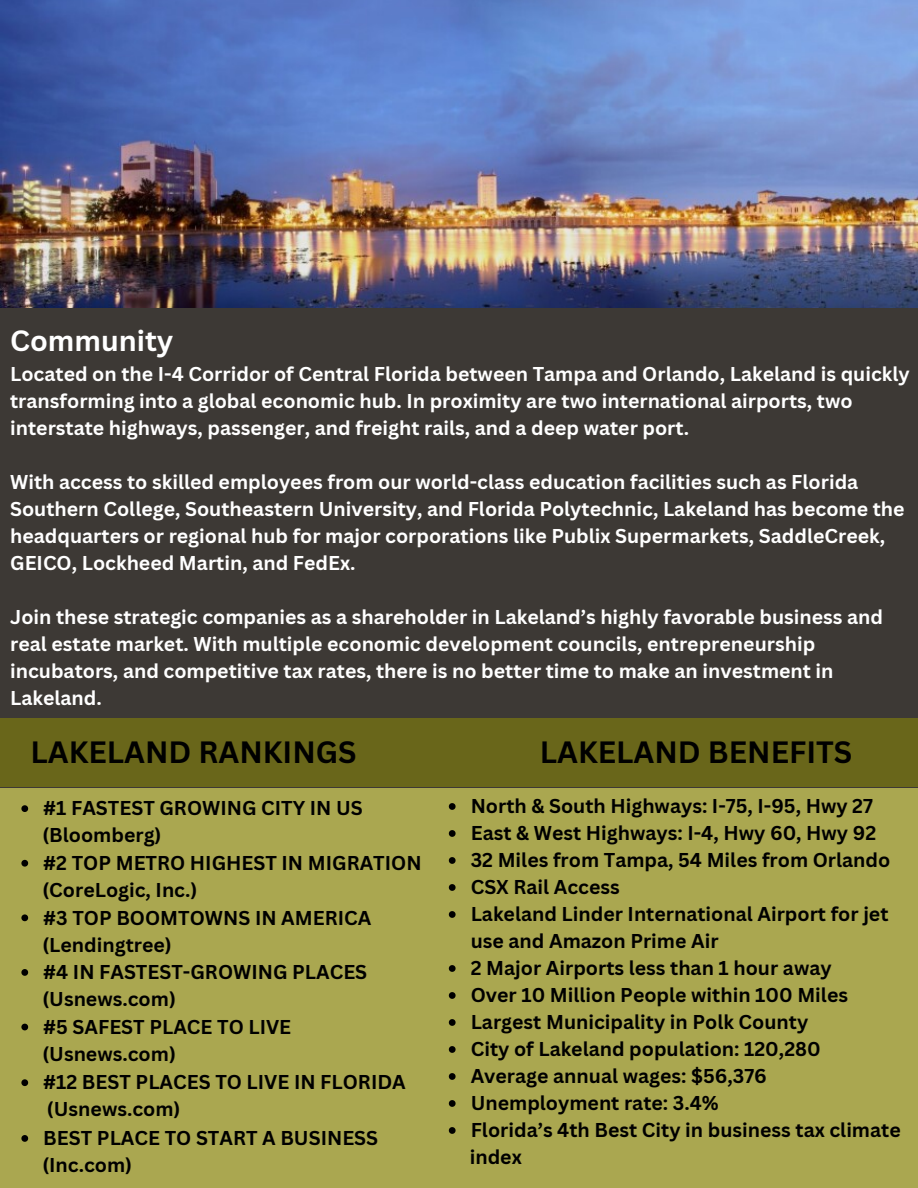
<style>
.page{position:relative;width:918px;height:1188px;background:#aaa750}
.page>*{position:absolute;margin:0;border:0;box-sizing:border-box;transform-origin:0 0}
.t1{font:700 30px "Canva Sans";color:#000}
.t2{font:700 28.5px "Canva Sans";color:#fff}
.t3{font:700 19.5px "Canva Sans";color:#fff}
.t4{font:700 19.5px/27px "Canva Sans";color:#000}
</style>
<div class="page">
<img style="left:0;top:0;width:918px;height:309px">
<div style="left:0;top:309px;width:918px;height:479px;background:#3d3935"></div>
<div style="left:0;top:718px;width:918px;height:68px;background:#69661a"></div>
<svg style="left:449px;top:803px;width:7px;height:7px"></svg>
<svg style="left:449px;top:830px;width:7px;height:7px"></svg>
<svg style="left:449px;top:857px;width:7px;height:7px"></svg>
<svg style="left:449px;top:884px;width:7px;height:7px"></svg>
<svg style="left:449px;top:911px;width:7px;height:7px"></svg>
<svg style="left:449px;top:965px;width:7px;height:7px"></svg>
<svg style="left:449px;top:992px;width:7px;height:7px"></svg>
<svg style="left:449px;top:1019px;width:7px;height:7px"></svg>
<svg style="left:449px;top:1046px;width:7px;height:7px"></svg>
<svg style="left:449px;top:1073px;width:7px;height:7px"></svg>
<svg style="left:449px;top:1100px;width:7px;height:7px"></svg>
<svg style="left:449px;top:1127px;width:7px;height:7px"></svg>
<svg style="left:21px;top:805px;width:7px;height:7px"></svg>
<svg style="left:21px;top:969px;width:7px;height:7px"></svg>
<svg style="left:21px;top:1135px;width:7px;height:7px"></svg>
<svg style="left:21px;top:860px;width:7px;height:7px"></svg>
<svg style="left:21px;top:1079px;width:7px;height:7px"></svg>
<svg style="left:21px;top:1024px;width:7px;height:6px"></svg>
<svg style="left:21px;top:914px;width:7px;height:7px"></svg>
<p class="t2" style="left:10px;top:320px;width:165px">Community</p>
<h3 class="t3" style="left:10px;top:360px;width:901px">Located on the I-4 Corridor of Central Florida between Tampa and Orlando, Lakeland is quickly</h3>
<p class="t3" style="left:10px;top:387px;width:844px">transforming into a global economic hub. In proximity are two international airports, two</p>
<h1 class="t3" style="left:10px;top:414px;width:680px">interstate highways, passenger, and freight rails, and a deep water port.</h1>
<p class="t3" style="left:10px;top:468px;width:850px">With access to skilled employees from our world-class education facilities such as Florida</p>
<p class="t3" style="left:10px;top:495px;width:896px">Southern College, Southeastern University, and Florida Polytechnic, Lakeland has become the</p>
<p class="t3" style="left:10px;top:522px;width:876px">headquarters or regional hub for major corporations like Publix Supermarkets, SaddleCreek,</p>
<p class="t3" style="left:10px;top:549px;width:347px">GEICO, Lockheed Martin, and FedEx.</p>
<p class="t3" style="left:10px;top:603px;width:874px">Join these strategic companies as a shareholder in Lakeland’s highly favorable business and</p>
<p class="t3" style="left:10px;top:630px;width:807px">real estate market. With multiple economic development councils, entrepreneurship</p>
<p class="t3" style="left:10px;top:657px;width:825px">incubators, and competitive tax rates, there is no better time to make an investment in</p>
<p class="t3" style="left:10px;top:684px;width:93px">Lakeland.</p>
<p class="t1" style="left:30px;top:731px;width:328px">LAKELAND RANKINGS</p>
<p class="t1" style="left:540px;top:731px;width:314px">LAKELAND BENEFITS</p>
<p class="t4" style="left:471px;top:792px;width:404px">North &amp; South Highways: I-75, I-95, Hwy 27</p>
<p class="t4" style="left:471px;top:819px;width:407px">East &amp; West Highways: I-4, Hwy 60, Hwy 92</p>
<p class="t4" style="left:471px;top:846px;width:421px">32 Miles from Tampa, 54 Miles from Orlando</p>
<p class="t4" style="left:471px;top:873px;width:151px">CSX Rail Access</p>
<p class="t4" style="left:471px;top:900px;width:419px">Lakeland Linder International Airport for jet</p>
<p class="t4" style="left:471px;top:927px;width:249px">use and Amazon Prime Air</p>
<p class="t4" style="left:470px;top:954px;width:433px">2 Major Airports less than 1 hour away<br>Over 10 Million People within 100 Miles<br>Largest Municipality in Polk County<br>City of Lakeland population: 120,280<br>Average annual wages: $56,376<br>Unemployment rate: 3.4%<br>Florida’s 4th Best City in business tax climate index</p>
<p class="t4" style="left:42px;top:794px;width:322px">#1 FASTEST GROWING CITY IN US (Bloomberg)</p>
<p class="t4" style="left:42px;top:849px;width:381px">#2 TOP METRO HIGHEST IN MIGRATION (CoreLogic, Inc.)</p>
<p class="t4" style="left:42px;top:904px;width:330px">#3 TOP BOOMTOWNS IN AMERICA (Lendingtree)</p>
<p class="t4" style="left:42px;top:958px;width:326px">#4 IN FASTEST-GROWING PLACES (Usnews.com)</p>
<p class="t4" style="left:42px;top:1013px;width:250px">#5 SAFEST PLACE TO LIVE (Usnews.com)</p>
<p class="t4" style="left:43px;top:1068px;width:364px">#12 BEST PLACES TO LIVE IN FLORIDA (Usnews.com)</p>
<p class="t4" style="left:42px;top:1124px;width:337px">BEST PLACE TO START A BUSINESS (Inc.com)</p>
</div>
